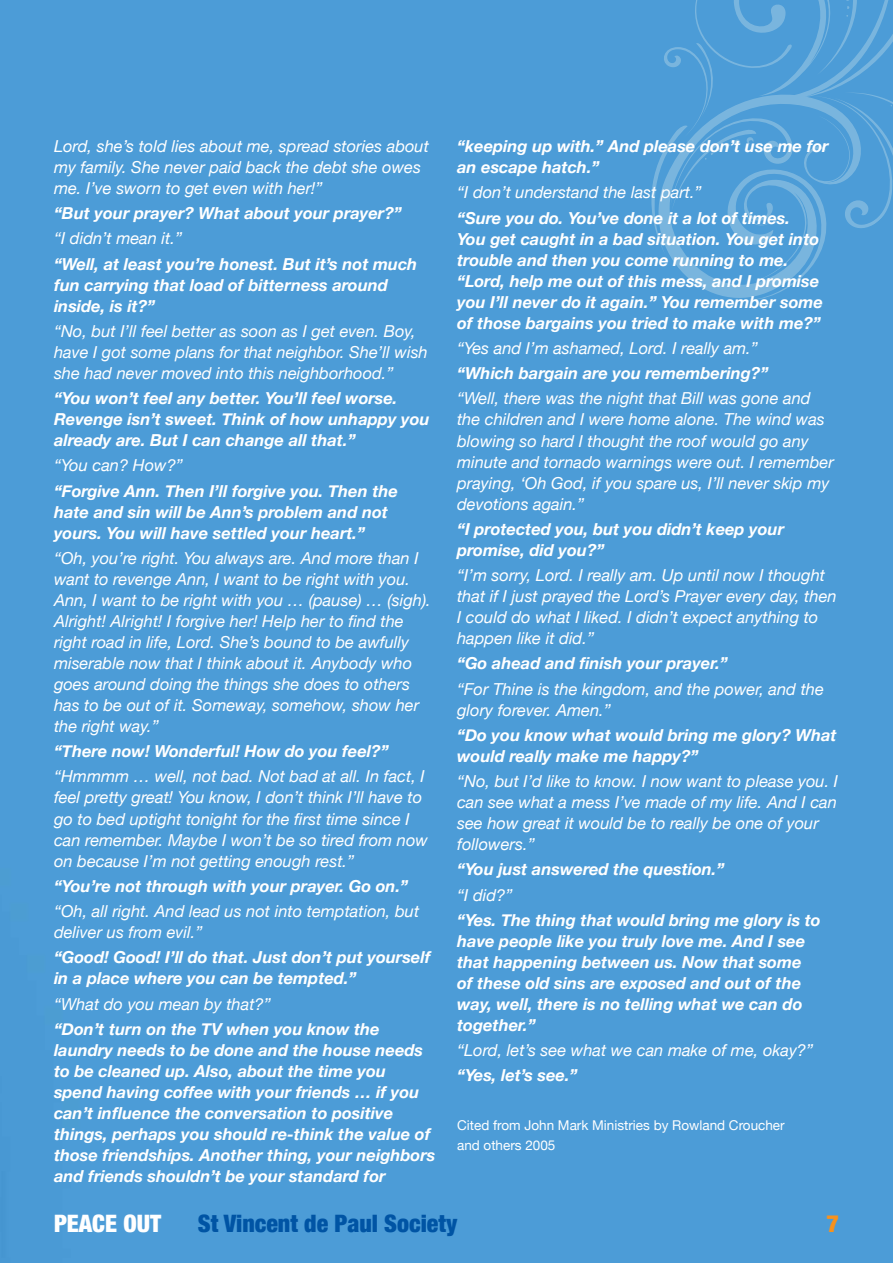
<style>
.page{position:relative;width:893px;height:1263px;background:#4c9cd7}
.page>*{position:absolute;margin:0;border:0;box-sizing:border-box;transform-origin:0 0}
.t1{font:900 condensed 24px "Helvetica Neue";color:#0054a4}
.t2{font:900 condensed 24px "Helvetica Neue";color:#fff}
.t3{font:900 condensed 24px "Helvetica Neue";color:#f7921e}
.t4{font:italic 16.5px/21px "Helvetica Neue";color:#fff}
.t5{font:italic 700 16.5px/21px "Helvetica Neue";color:#fff}
.t6{font:13.5px/19.5px "Helvetica Neue";color:#fff}
</style>
<div class="page">
<div style="left:372px;top:0;width:39px;height:127px;background:#4c9cd7"></div>
<svg style="left:634px;top:0;width:259px;height:319px;background:#53a0d8"></svg>
<p class="t4" style="left:54px;top:135px;width:376px">Lord, she’s told lies about me, spread stories about my family. She never paid back the debt she owes me. I’ve sworn to get even with her!”</p>
<p class="t5" style="left:54px;top:202px;width:349px">“But your prayer? What about your prayer?”</p>
<p class="t4" style="left:54px;top:228px;width:130px">“I didn’t mean it.”</p>
<p class="t5" style="left:54px;top:253px;width:365px">“Well, at least you’re honest. But it’s not much fun carrying that load of bitterness around inside, is it?”</p>
<p class="t4" style="left:54px;top:320px;width:375px">“No, but I’ll feel better as soon as I get even. Boy, have I got some plans for that neighbor. She’ll wish she had never moved into this neighborhood.”</p>
<p class="t5" style="left:54px;top:387px;width:377px">“You won’t feel any better. You’ll feel worse.<br>Revenge isn’t sweet. Think of how unhappy you already are. But I can change all that.”</p>
<p class="t4" style="left:54px;top:455px;width:130px">“You can? How?”</p>
<p class="t5" style="left:54px;top:480px;width:346px">“Forgive Ann. Then I’ll forgive you. Then the hate and sin will be Ann’s problem and not yours. You will have settled your heart.”</p>
<p class="t4" style="left:54px;top:547px;width:378px">“Oh, you’re right. You always are. And more than I want to revenge Ann, I want to be right with you.<br>Ann, I want to be right with you … (pause) … (sigh).<br>Alright! Alright! I forgive her! Help her to find the right road in life, Lord. She’s bound to be awfully miserable now that I think about it. Anybody who goes around doing the things she does to others has to be out of it. Someway, somehow, show her the right way.”</p>
<p class="t5" style="left:54px;top:740px;width:336px">“There now! Wonderful! How do you feel?”</p>
<p class="t4" style="left:54px;top:766px;width:376px">“Hmmmm … well, not bad. Not bad at all. In fact, I feel pretty great! You know, I don’t think I’ll have to go to bed uptight tonight for the first time since I can remember. Maybe I won’t be so tired from now on because I’m not getting enough rest.”</p>
<p class="t5" style="left:54px;top:875px;width:356px">“You’re not through with your prayer. Go on.”</p>
<p class="t4" style="left:54px;top:900px;width:367px">“Oh, all right. And lead us not into temptation, but deliver us from evil.”</p>
<p class="t5" style="left:54px;top:946px;width:378px">“Good! Good! I’ll do that. Just don’t put yourself in a place where you can be tempted.”</p>
<p class="t4" style="left:54px;top:993px;width:218px">“What do you mean by that?”</p>
<p class="t5" style="left:54px;top:1018px;width:383px">“Don’t turn on the TV when you know the laundry needs to be done and the house needs to be cleaned up. Also, about the time you spend having coffee with your friends … if you can’t influence the conversation to positive things, perhaps you should re-think the value of those friendships. Another thing, your neighbors and friends shouldn’t be your standard for</p>
<p class="t5" style="left:457px;top:135px;width:373px">“keeping up with.” And please don’t use me for an escape hatch.”</p>
<p class="t4" style="left:457px;top:182px;width:246px">“I don’t understand the last part.”</p>
<p class="t5" style="left:457px;top:207px;width:367px">“Sure you do. You’ve done it a lot of times.<br>You get caught in a bad situation. You get into trouble and then you come running to me. “Lord, help me out of this mess, and I promise you I’ll never do it again.” You remember some of those bargains you tried to make with me?”</p>
<p class="t4" style="left:457px;top:337px;width:302px">“Yes and I’m ashamed, Lord. I really am.”</p>
<p class="t5" style="left:457px;top:362px;width:313px">“Which bargain are you remembering?”</p>
<p class="t4" style="left:457px;top:388px;width:378px">“Well, there was the night that Bill was gone and the children and I were home alone. The wind was blowing so hard I thought the roof would go any minute and tornado warnings were out. I remember praying, ‘Oh God, if you spare us, I’ll never skip my devotions again.”</p>
<p class="t5" style="left:457px;top:518px;width:328px">“I protected you, but you didn’t keep your promise, did you?”</p>
<p class="t4" style="left:457px;top:564px;width:381px">“I’m sorry, Lord. I really am. Up until now I thought that if I just prayed the Lord’s Prayer every day, then I could do what I liked. I didn’t expect anything to happen like it did.”</p>
<p class="t5" style="left:457px;top:652px;width:272px">“Go ahead and finish your prayer.”</p>
<p class="t4" style="left:457px;top:678px;width:368px">“For Thine is the kingdom, and the power, and the glory forever. Amen.”</p>
<p class="t5" style="left:457px;top:724px;width:381px">“Do you know what would bring me glory? What would really make me happy?”</p>
<p class="t4" style="left:457px;top:770px;width:383px">“No, but I’d like to know. I now want to please you. I can see what a mess I’ve made of my life. And I can see how great it would be to really be one of your followers.”</p>
<p class="t5" style="left:457px;top:858px;width:269px">“You just answered the question.”</p>
<p class="t4" style="left:457px;top:884px;width:57px">“I did?”</p>
<p class="t5" style="left:457px;top:909px;width:365px">“Yes. The thing that would bring me glory is to have people like you truly love me. And I see that happening between us. Now that some of these old sins are exposed and out of the way, well, there is no telling what we can do together.”</p>
<p class="t4" style="left:457px;top:1039px;width:358px">“Lord, let’s see what we can make of me, okay?”</p>
<p class="t5" style="left:457px;top:1064px;width:122px">“Yes, let’s see.”</p>
<p class="t6" style="left:457px;top:1115px;width:329px">Cited from John Mark Ministries by Rowland Croucher and others 2005</p>
<h1 class="t2" style="left:54px;top:1209px;width:109px">PEACE OUT</h1>
<h1 class="t1" style="left:198px;top:1209px;width:261px">St Vincent de Paul Society</h1>
<h1 class="t3" style="left:826px;top:1209px;width:14px">7</h1>
</div>
